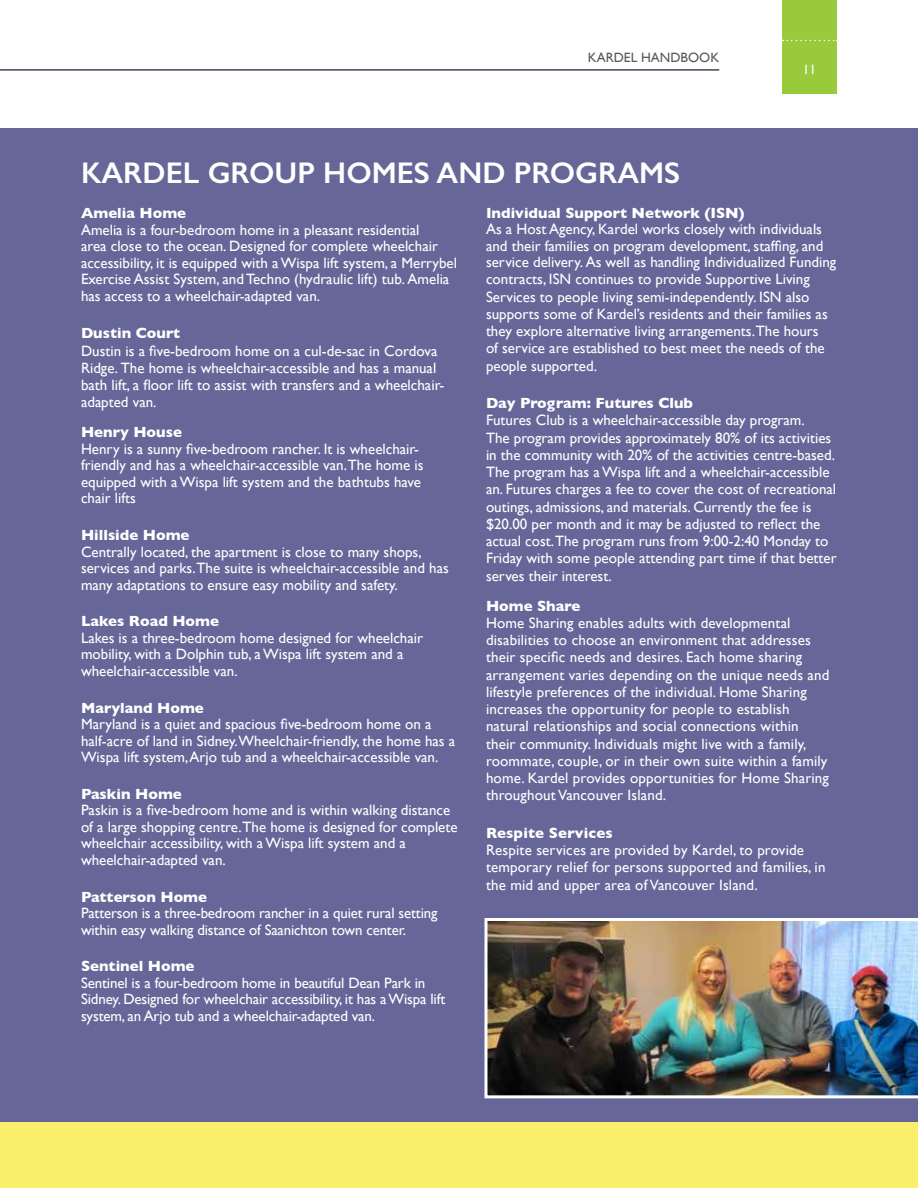
<style>
.page{position:relative;width:918px;height:1188px;background:#fff}
.page>*{position:absolute;margin:0;border:0;box-sizing:border-box;transform-origin:0 0}
.t1{font:600 30px "Gill Sans";color:#fff}
.t2{font:15px/17.2px "Gill Sans";color:#fff}
.t3{font:700 15px "Gill Sans";color:#fff}
.t4{font:13.5px "Gill Sans";color:#58595b}
.t5{font:13.5px "Gill Sans";color:#fff}
</style>
<div class="page">
<div style="left:782px;top:0;width:55px;height:94px;background:#99ca3c"></div>
<svg style="left:782px;top:40px;width:55px;height:1px"></svg>
<hr style="left:0;top:69px;width:719px;height:2px;background:#3d4856">
<div style="left:0;top:128px;width:918px;height:994px;background:#669"></div>
<div style="left:0;top:1122px;width:918px;height:66px;background:#f9ef6b"></div>
<img style="left:484px;top:918px;width:434px;height:180px">
<p class="t4" style="left:588px;top:49px;width:133px">KARDEL HANDBOOK</p>
<h1 class="t1" style="left:81px;top:154px;width:601px">KARDEL GROUP HOMES AND PROGRAMS</h1>
<p class="t5" style="left:803px;top:61px;width:15px">11</p>
<p class="t3" style="left:81px;top:201px;width:107px">Amelia Home</p>
<p class="t2" style="left:81px;top:221px;width:378px;line-height:16.5px">Amelia is a four-bedroom home in a pleasant residential<br>area close to the ocean. Designed for complete wheelchair accessibility, it is equipped with a Wispa lift system, a Merrybel Exercise Assist System, and Techno (hydraulic lift) tub. Amelia has access to a wheelchair-adapted van.</p>
<p class="t3" style="left:81px;top:321px;width:101px">Dustin Court</p>
<p class="t2" style="left:81px;top:342px;width:365px">Dustin is a five-bedroom home on a cul-de-sac in Cordova Ridge. The home is wheelchair-accessible and has a manual bath lift, a floor lift to assist with transfers and a wheelchair&shy;adapted van.</p>
<p class="t3" style="left:81px;top:420px;width:102px">Henry House</p>
<p class="t2" style="left:81px;top:440px;width:344px;line-height:16.5px">Henry is a sunny five-bedroom rancher. It is wheelchair&shy;friendly and has a wheelchair-accessible van.The home is equipped with a Wispa lift system and the bathtubs have chair lifts</p>
<p class="t3" style="left:81px;top:523px;width:110px">Hillside Home</p>
<p class="t2" style="left:81px;top:543px;width:369px;line-height:16.5px">Centrally located, the apartment is close to many shops, services and parks.The suite is wheelchair-accessible and has many adaptations to ensure easy mobility and safety.</p>
<p class="t3" style="left:81px;top:609px;width:140px">Lakes Road Home</p>
<p class="t2" style="left:81px;top:629px;width:344px;line-height:16.5px">Lakes is a three-bedroom home designed for wheelchair mobility, with a Dolphin tub, a Wispa lift system and a wheelchair-accessible van.</p>
<p class="t3" style="left:81px;top:696px;width:124px">Maryland Home</p>
<p class="t2" style="left:81px;top:716px;width:376px;line-height:16.5px">Maryland is a quiet and spacious five-bedroom home on a half-acre of land in Sidney.Wheelchair-friendly, the home has a<br>Wispa lift system, Arjo tub and a wheelchair-accessible van.</p>
<p class="t3" style="left:81px;top:782px;width:102px">Paskin Home</p>
<p class="t2" style="left:81px;top:802px;width:378px;line-height:16.5px">Paskin is a five-bedroom home and is within walking distance of a large shopping centre.The home is designed for complete wheelchair accessibility, with a Wispa lift system and a wheelchair-adapted van.</p>
<p class="t3" style="left:81px;top:885px;width:128px">Patterson Home</p>
<p class="t2" style="left:81px;top:905px;width:358px;line-height:16.5px">Patterson is a three-bedroom rancher in a quiet rural setting within easy walking distance of Saanichton town center.</p>
<p class="t3" style="left:81px;top:954px;width:115px">Sentinel Home</p>
<p class="t2" style="left:81px;top:974px;width:366px;line-height:16.5px">Sentinel is a four-bedroom home in beautiful Dean Park in<br>Sidney. Designed for wheelchair accessibility, it has a Wispa lift system, an Arjo tub and a wheelchair-adapted van.</p>
<p class="t3" style="left:486px;top:201px;width:260px">Individual Support Network (ISN)</p>
<p class="t2" style="left:486px;top:220px;width:352px">As a Host Agency, Kardel works closely with individuals and their families on program development, staffing, and service delivery. As well as handling Individualized Funding contracts, ISN continues to provide Supportive Living Services to people living semi-independently. ISN also supports some of Kardel’s residents and their families as they explore alternative living arrangements.The hours<br>of service are established to best meet the needs of the people supported.</p>
<p class="t3" style="left:486px;top:391px;width:209px">Day Program: Futures Club</p>
<p class="t2" style="left:486px;top:412px;width:352px">Futures Club is a wheelchair-accessible day program.<br>The program provides approximately 80% of its activities in the community with 20% of the activities centre-based.<br>The program has a Wispa lift and a wheelchair-accessible an. Futures charges a fee to cover the cost of recreational outings, admissions, and materials. Currently the fee is $20.00 per month and it may be adjusted to reflect the actual cost.The program runs from 9:00-2:40 Monday to Friday with some people attending part time if that better serves their interest.</p>
<p class="t3" style="left:486px;top:594px;width:96px">Home Share</p>
<p class="t2" style="left:486px;top:614px;width:345px">Home Sharing enables adults with developmental disabilities to choose an environment that addresses their specific needs and desires. Each home sharing arrangement varies depending on the unique needs and lifestyle preferences of the individual. Home Sharing increases the opportunity for people to establish natural relationships and social connections within their community. Individuals might live with a family, roommate, couple, or in their own suite within a family home. Kardel provides opportunities for Home Sharing throughout Vancouver Island.</p>
<p class="t3" style="left:486px;top:821px;width:128px">Respite Services</p>
<p class="t2" style="left:486px;top:841px;width:341px">Respite services are provided by Kardel, to provide temporary relief for persons supported and families, in the mid and upper area of Vancouver Island.</p>
</div>
